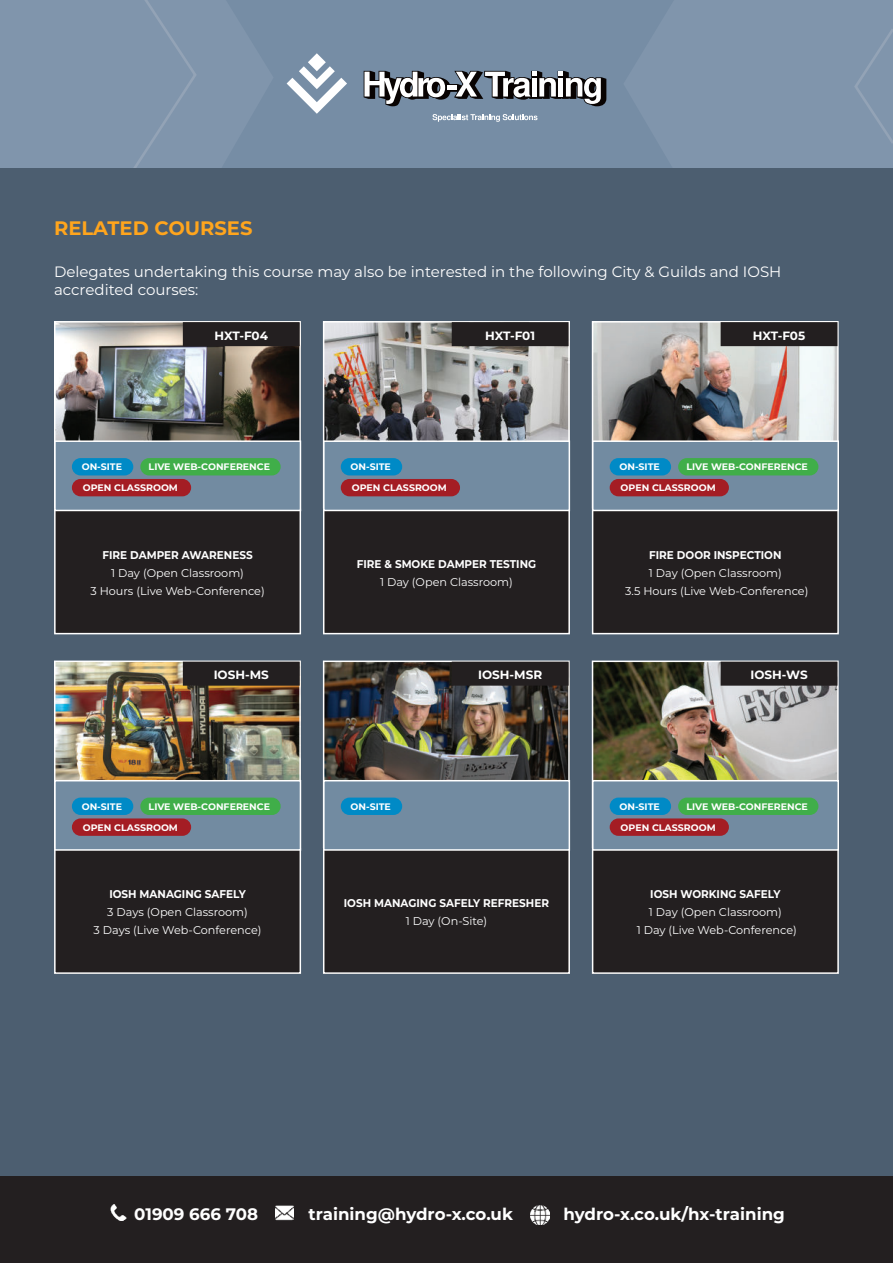
<style>
.page{position:relative;width:893px;height:1263px;background:#fff}
.page>*{position:absolute;margin:0;border:0;box-sizing:border-box;transform-origin:0 0}
.t1{font:700 19.5px "Montserrat";color:#ffa51d}
.t2{font:700 16.65px "Montserrat";color:#fff}
.t3{font:15px/18px "Montserrat";color:#fff}
.t4{font:700 12px "Montserrat";color:#fff}
.t5{font:11.25px/18px "Montserrat";color:#fff;text-align:center}
.t6{font:700 11.25px "Montserrat";color:#fff;scale:.93 1}
.t7{font:700 9.45px "Montserrat";color:#fff}
</style>
<div class="page">
<div style="left:0;top:1176px;width:893px;height:87px;background:#231f20"></div>
<img style="left:111px;top:1204px;width:15px;height:16px">
<img style="left:275px;top:1205px;width:19px;height:15px">
<img style="left:530px;top:1205px;width:19px;height:19px">
<div style="left:0;top:0;width:893px;height:168px;background:#8095ac"></div>
<svg style="left:134px;top:0;width:62px;height:168px"></svg>
<svg style="left:854px;top:29px;width:39px;height:114px"></svg>
<svg style="left:364px;top:71px;width:242px;height:35px"></svg>
<svg style="left:287px;top:53px;width:60px;height:61px"></svg>
<svg style="left:432px;top:114px;width:105px;height:8px"></svg>
<div style="left:0;top:168px;width:893px;height:1008px;background:#4c5e70"></div>
<img style="left:57px;top:324px;width:241px;height:116px">
<div style="left:54px;top:321px;width:247px;height:188px;border:2px solid #fff"></div>
<div style="left:55px;top:509px;width:245px;height:125px;background:#231f20"></div>
<div style="left:54px;top:509px;width:247px;height:125px;border:2px solid #fff"></div>
<div style="left:54px;top:440px;width:247px;height:71px;background:#728ba1;border:2px solid #fff"></div>
<div style="left:72px;top:458px;width:61px;height:17px;background:#008ac6;border-radius:9px"></div>
<div style="left:140px;top:458px;width:141px;height:17px;background:#40ae49;border-radius:9px"></div>
<div style="left:72px;top:479px;width:119px;height:17px;background:#a41d24;border-radius:9px"></div>
<div style="left:184px;top:323px;width:115px;height:22px;background:#231f20"></div>
<div style="left:183px;top:322px;width:117px;height:24px;border:2px solid #231f20"></div>
<img style="left:326px;top:324px;width:241px;height:116px">
<div style="left:323px;top:321px;width:247px;height:188px;border:2px solid #fff"></div>
<div style="left:324px;top:509px;width:245px;height:125px;background:#231f20"></div>
<div style="left:323px;top:509px;width:247px;height:125px;border:2px solid #fff"></div>
<div style="left:323px;top:440px;width:247px;height:71px;background:#728ba1;border:2px solid #fff"></div>
<div style="left:341px;top:458px;width:61px;height:17px;background:#008ac6;border-radius:9px"></div>
<div style="left:341px;top:479px;width:119px;height:17px;background:#a41d24;border-radius:9px"></div>
<div style="left:452px;top:323px;width:116px;height:22px;background:#231f20"></div>
<div style="left:452px;top:322px;width:117px;height:24px;border:2px solid #231f20"></div>
<img style="left:57px;top:663px;width:241px;height:117px">
<div style="left:54px;top:660px;width:247px;height:188px;border:2px solid #fff"></div>
<div style="left:55px;top:849px;width:245px;height:124px;background:#231f20"></div>
<div style="left:54px;top:848px;width:247px;height:126px;border:2px solid #fff"></div>
<div style="left:54px;top:780px;width:247px;height:71px;background:#728ba1;border:2px solid #fff"></div>
<div style="left:72px;top:797px;width:61px;height:18px;background:#008ac6;border-radius:9px"></div>
<div style="left:140px;top:797px;width:141px;height:18px;background:#40ae49;border-radius:9px"></div>
<div style="left:72px;top:818px;width:119px;height:18px;background:#a41d24;border-radius:9px"></div>
<div style="left:184px;top:662px;width:115px;height:23px;background:#231f20"></div>
<div style="left:183px;top:662px;width:117px;height:24px;border:2px solid #231f20"></div>
<img style="left:326px;top:663px;width:241px;height:117px">
<div style="left:323px;top:660px;width:247px;height:188px;border:2px solid #fff"></div>
<div style="left:324px;top:849px;width:245px;height:124px;background:#231f20"></div>
<div style="left:323px;top:848px;width:247px;height:126px;border:2px solid #fff"></div>
<div style="left:323px;top:780px;width:247px;height:71px;background:#728ba1;border:2px solid #fff"></div>
<div style="left:341px;top:797px;width:61px;height:18px;background:#008ac6;border-radius:9px"></div>
<div style="left:452px;top:662px;width:116px;height:23px;background:#231f20"></div>
<div style="left:452px;top:662px;width:117px;height:24px;border:2px solid #231f20"></div>
<img style="left:595px;top:663px;width:241px;height:117px">
<div style="left:592px;top:660px;width:247px;height:188px;border:2px solid #fff"></div>
<div style="left:593px;top:849px;width:245px;height:124px;background:#231f20"></div>
<div style="left:592px;top:848px;width:247px;height:126px;border:2px solid #fff"></div>
<div style="left:592px;top:780px;width:247px;height:71px;background:#728ba1;border:2px solid #fff"></div>
<div style="left:610px;top:797px;width:61px;height:18px;background:#008ac6;border-radius:9px"></div>
<div style="left:678px;top:797px;width:140px;height:18px;background:#40ae49;border-radius:9px"></div>
<div style="left:610px;top:818px;width:119px;height:18px;background:#a41d24;border-radius:9px"></div>
<div style="left:721px;top:662px;width:116px;height:23px;background:#231f20"></div>
<div style="left:721px;top:662px;width:116px;height:24px;border:2px solid #231f20"></div>
<img style="left:595px;top:324px;width:241px;height:116px">
<div style="left:592px;top:321px;width:247px;height:188px;border:2px solid #fff"></div>
<div style="left:593px;top:509px;width:245px;height:125px;background:#231f20"></div>
<div style="left:592px;top:509px;width:247px;height:125px;border:2px solid #fff"></div>
<div style="left:592px;top:440px;width:247px;height:71px;background:#728ba1;border:2px solid #fff"></div>
<div style="left:610px;top:458px;width:61px;height:17px;background:#008ac6;border-radius:9px"></div>
<div style="left:678px;top:458px;width:140px;height:17px;background:#40ae49;border-radius:9px"></div>
<div style="left:610px;top:479px;width:119px;height:17px;background:#a41d24;border-radius:9px"></div>
<div style="left:721px;top:323px;width:116px;height:22px;background:#231f20"></div>
<div style="left:721px;top:322px;width:116px;height:24px;border:2px solid #231f20"></div>
<h1 class="t1" style="left:54px;top:219px;width:200px">RELATED COURSES</h1>
<h3 class="t3" style="left:54px;top:264px;width:729px">Delegates undertaking this course may also be interested in the following City &amp; Guilds and IOSH accredited courses:</h3>
<p class="t4" style="left:215px;top:330px;width:55px">HXT-F04</p>
<p class="t4" style="left:485px;top:330px;width:51px">HXT-F01</p>
<p class="t4" style="left:753px;top:330px;width:54px">HXT-F05</p>
<p class="t7" style="left:82px;top:462px;width:42px">ON-SITE</p>
<p class="t7" style="left:149px;top:462px;width:123px">LIVE WEB-CONFERENCE</p>
<p class="t7" style="left:83px;top:483px;width:97px">OPEN CLASSROOM</p>
<p class="t7" style="left:351px;top:462px;width:42px">ON-SITE</p>
<p class="t7" style="left:352px;top:483px;width:97px">OPEN CLASSROOM</p>
<p class="t7" style="left:619px;top:462px;width:42px">ON-SITE</p>
<p class="t7" style="left:686px;top:462px;width:123px">LIVE WEB-CONFERENCE</p>
<p class="t7" style="left:621px;top:483px;width:97px">OPEN CLASSROOM</p>
<p class="t6" style="left:102px;top:549px;width:163px">FIRE DAMPER AWARENESS</p>
<p class="t5" style="left:90px;top:565px;width:176px">1 Day (Open Classroom)<br>3 Hours (Live Web-Conference)</p>
<p class="t6" style="left:357px;top:558px;width:194px">FIRE &amp; SMOKE DAMPER TESTING</p>
<p class="t5" style="left:380px;top:574px;width:134px">1 Day (Open Classroom)</p>
<p class="t6" style="left:649px;top:549px;width:144px">FIRE DOOR INSPECTION</p>
<p class="t5" style="left:625px;top:565px;width:185px">1 Day (Open Classroom)<br>3.5 Hours (Live Web-Conference)</p>
<p class="t4" style="left:214px;top:669px;width:57px">IOSH-MS</p>
<p class="t4" style="left:478px;top:669px;width:65px">IOSH-MSR</p>
<p class="t4" style="left:750px;top:669px;width:59px">IOSH-WS</p>
<p class="t7" style="left:82px;top:802px;width:42px">ON-SITE</p>
<p class="t7" style="left:149px;top:802px;width:123px">LIVE WEB-CONFERENCE</p>
<p class="t7" style="left:83px;top:822px;width:97px">OPEN CLASSROOM</p>
<p class="t7" style="left:351px;top:802px;width:42px">ON-SITE</p>
<p class="t7" style="left:619px;top:802px;width:42px">ON-SITE</p>
<p class="t7" style="left:686px;top:802px;width:123px">LIVE WEB-CONFERENCE</p>
<p class="t7" style="left:621px;top:822px;width:97px">OPEN CLASSROOM</p>
<p class="t6" style="left:109px;top:889px;width:148px">IOSH MANAGING SAFELY</p>
<p class="t5" style="left:94px;top:904px;width:169px">3 Days (Open Classroom)<br>3 Days (Live Web-Conference)</p>
<p class="t6" style="left:344px;top:898px;width:222px">IOSH MANAGING SAFELY REFRESHER</p>
<p class="t5" style="left:406px;top:913px;width:83px">1 Day (On-Site)</p>
<p class="t6" style="left:650px;top:889px;width:142px">IOSH WORKING SAFELY</p>
<p class="t5" style="left:637px;top:904px;width:162px">1 Day (Open Classroom)<br>1 Day (Live Web-Conference)</p>
<h2 class="t2" style="left:134px;top:1206px;width:125px">01909 666 708</h2>
<h2 class="t2" style="left:308px;top:1206px;width:206px">training@hydro-x.co.uk</h2>
<h2 class="t2" style="left:563px;top:1206px;width:223px">hydro-x.co.uk/hx-training</h2>
</div>
